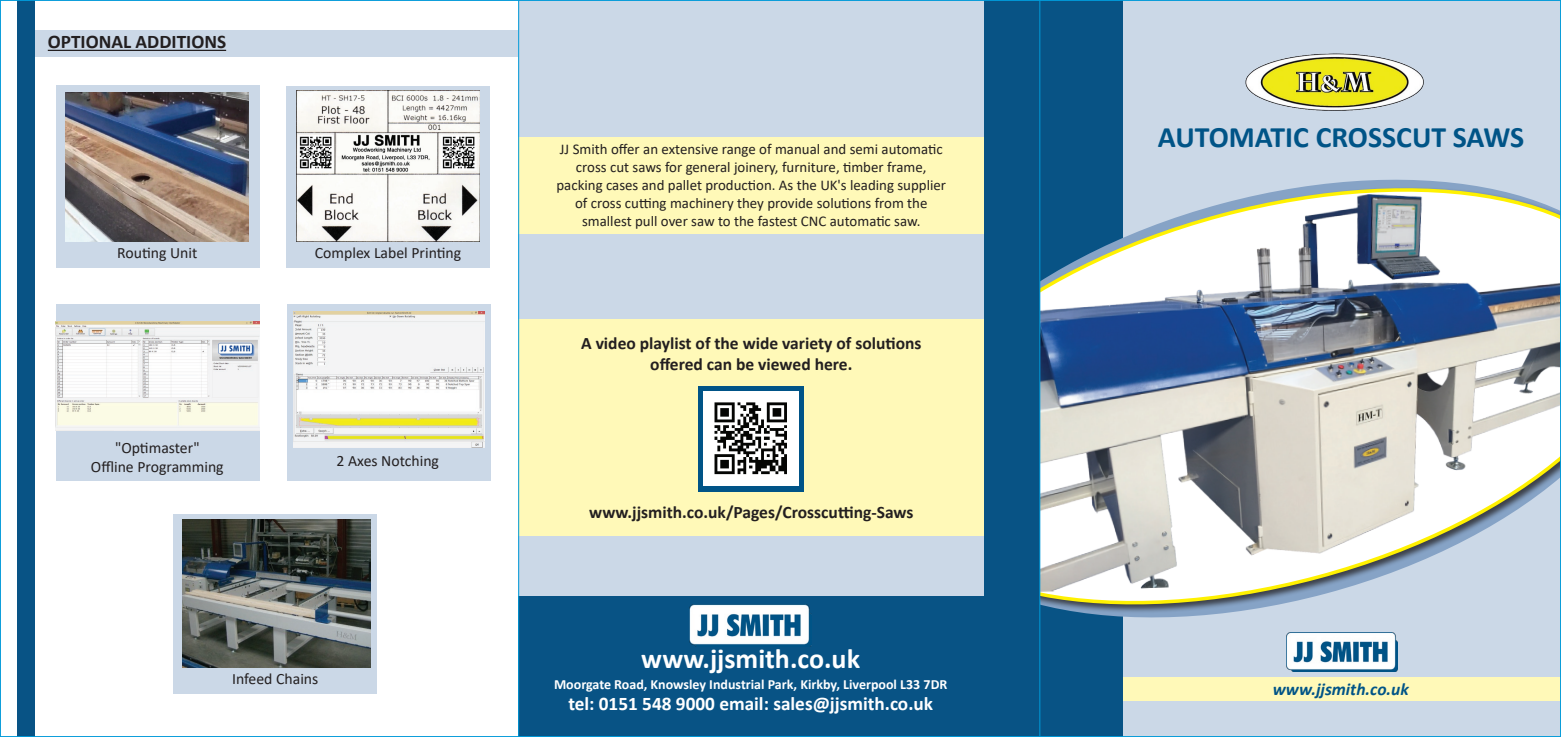
<style>
.page{position:relative;width:1561px;height:737px;background:#fff}
.page>*{position:absolute;margin:0;border:0;box-sizing:border-box;transform-origin:0 0}
.t1{font:700 29.75px "Calibri";color:#005487}
.t2{font:700 28px "Calibri";color:#fff}
.t3{font:700 19.25px "Calibri";color:#fff}
.t4{font:700 19.25px "Calibri";color:#231f20}
.t5{font:700 17.5px/21px "Calibri";color:#231f20;text-align:center}
.t6{font:italic 700 17.5px "Calibri";color:#005487}
.t7{font:15.75px/18.9px "Calibri";color:#231f20;text-align:center}
.t8{font:14.88px/17.8px "Calibri";color:#231f20;text-align:center}
.t9{font:700 14px "Calibri";color:#fff}
</style>
<div class="page">
<div style="left:518px;top:0;width:1042px;height:737px;background:#cbd8e7"></div>
<img style="left:1245px;top:53px;width:179px;height:58px">
<div style="left:977px;top:0;width:145px;height:737px;background:#085385"></div>
<div style="left:891px;top:186px;width:669px;height:551px;background:#231f20;opacity:.75"></div>
<svg style="left:1040px;top:161px;width:518px;height:471px"></svg>
<img style="left:1040px;top:185px;width:518px;height:407px">
<div style="left:976px;top:0;width:63px;height:737px;background:#085385"></div>
<img style="left:1285px;top:633px;width:112px;height:38px">
<div style="left:28px;top:30px;width:497px;height:26px;background:#cbd8e7"></div>
<hr style="left:48px;top:50px;width:178px;height:1px;background:#231f20">
<div style="left:518px;top:584px;width:521px;height:153px;background:#085385"></div>
<div style="left:518px;top:0;width:465px;height:595px;background:#cbd8e7"></div>
<div style="left:518px;top:137px;width:465px;height:96px;background:#fff9b8"></div>
<div style="left:518px;top:319px;width:465px;height:217px;background:#fff9b8"></div>
<img style="left:689px;top:604px;width:122px;height:42px">
<div style="left:698px;top:386px;width:105px;height:105px;background:#005487"></div>
<img style="left:703px;top:391px;width:95px;height:94px">
<div style="left:56px;top:86px;width:203px;height:182px;background:#cbd8e7"></div>
<div style="left:56px;top:304px;width:203px;height:176px;background:#cbd8e7"></div>
<div style="left:173px;top:514px;width:204px;height:179px;background:#cbd8e7"></div>
<div style="left:286px;top:86px;width:204px;height:182px;background:#cbd8e7"></div>
<div style="left:287px;top:304px;width:204px;height:176px;background:#cbd8e7"></div>
<img style="left:293px;top:312px;width:191px;height:135px">
<img style="left:182px;top:520px;width:188px;height:147px">
<img style="left:56px;top:322px;width:203px;height:108px">
<img style="left:297px;top:91px;width:182px;height:150px">
<img style="left:65px;top:93px;width:183px;height:149px">
<div style="left:17px;top:0;width:18px;height:737px;background:#085385"></div>
<hr style="left:518px;top:0;width:1px;height:737px;background:#009ad9">
<hr style="left:1039px;top:0;width:1px;height:737px;background:#009ad9">
<p class="t4" style="left:48px;top:28px;width:180px">OPTIONAL ADDITIONS</p>
<p class="t7" style="left:117px;top:243px;width:82px">Routing Unit</p>
<p class="t7" style="left:91px;top:438px;width:134px">"Optimaster"<br>Offline Programming</p>
<p class="t7" style="left:315px;top:243px;width:148px">Complex Label Printing</p>
<p class="t7" style="left:336px;top:451px;width:104px">2 Axes Notching</p>
<p class="t7" style="left:232px;top:669px;width:88px">Infeed Chains</p>
<p class="t8" style="left:556px;top:140px;width:391px">JJ Smith offer an extensive range of manual and semi automatic cross cut saws for general joinery, furniture, timber frame, packing cases and pallet production. As the UK's leading supplier of cross cutting machinery they provide solutions from the smallest pull over saw to the fastest CNC automatic saw.</p>
<p class="t5" style="left:581px;top:333px;width:342px">A video playlist of the wide variety of solutions offered can be viewed here.</p>
<p class="t5" style="left:589px;top:501px;width:325px">www.jjsmith.co.uk/Pages/Crosscutting-Saws</p>
<h2 class="t2" style="left:641px;top:639px;width:220px">www.jjsmith.co.uk</h2>
<p class="t9" style="left:554px;top:675px;width:395px">Moorgate Road, Knowsley Industrial Park, Kirkby, Liverpool L33 7DR</p>
<p class="t3" style="left:568px;top:690px;width:366px">tel: 0151 548 9000 email: sales@jjsmith.co.uk</p>
<h1 class="t1" style="left:1157px;top:116px;width:368px">AUTOMATIC CROSSCUT SAWS</h1>
<p class="t6" style="left:1272px;top:677px;width:137px">www.jjsmith.co.uk</p>
</div>
